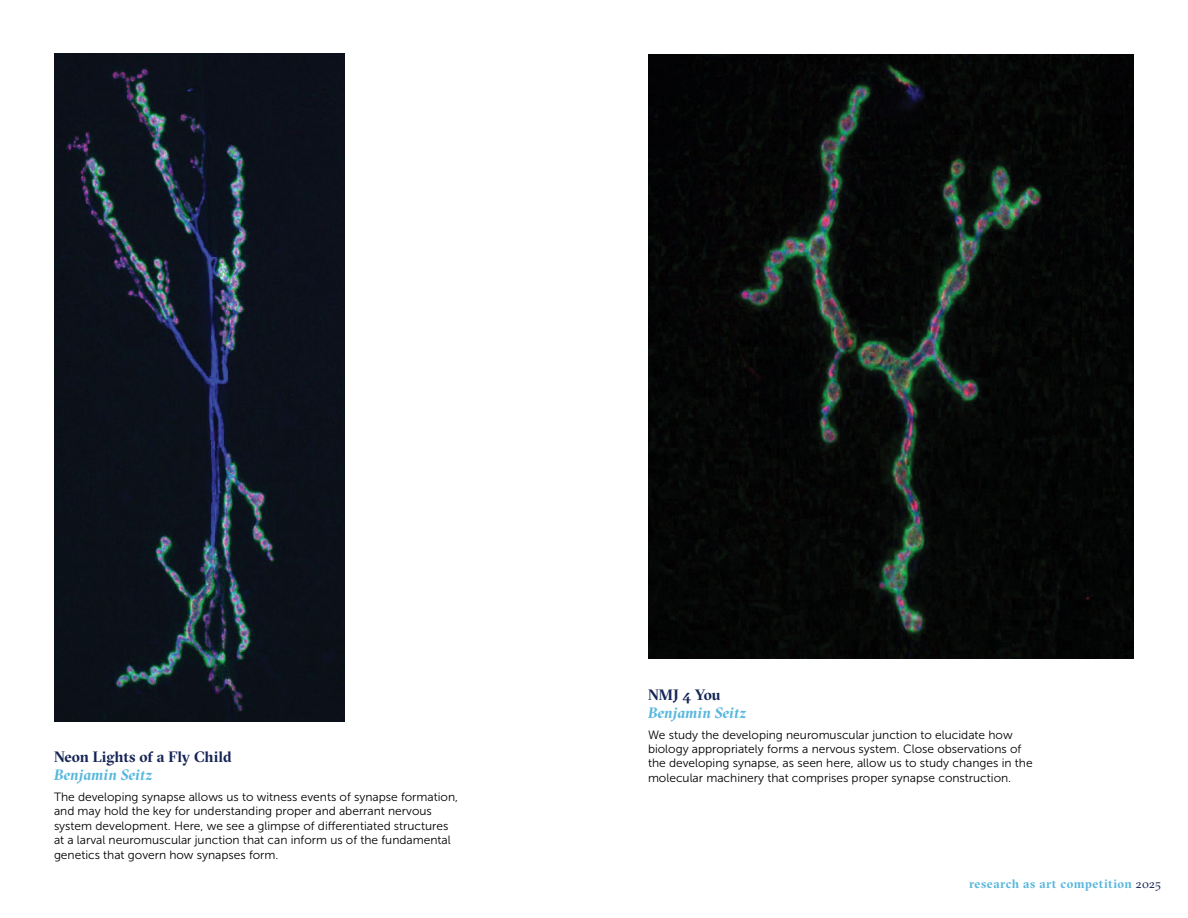
<style>
.page{position:relative;width:1188px;height:918px;background:#fff}
.page>*{position:absolute;margin:0;border:0;box-sizing:border-box;transform-origin:0 0}
.t1{font:700 15px "GT Sectra Fine";color:#152456}
.t2{font:italic 700 15px "GT Sectra Fine";letter-spacing:.005em;color:#58b7dd}
.t3{font:700 12.15px "GT Sectra Fine";letter-spacing:.045em;color:#58b7dd}
.t4{font:12px/14.4px "Museo Sans 300";color:#000}
.s1{font-weight:400;color:#152456}
</style>
<div class="page">
<img style="left:54px;top:54px;width:290px;height:667px">
<img style="left:648px;top:54px;width:486px;height:605px">
<p class="t1" style="left:54px;top:748px;width:179px">Neon Lights of a Fly Child</p>
<p class="t2" style="left:54px;top:766px;width:100px">Benjamin Seitz</p>
<p class="t4" style="left:54px;top:790px;width:406px">The developing synapse allows us to witness events of synapse formation, and may hold the key for understanding proper and aberrant nervous system development. Here, we see a glimpse of differentiated structures at a larval neuromuscular junction that can inform us of the fundamental genetics that govern how synapses form.</p>
<p class="t1" style="left:648px;top:686px;width:74px">NMJ 4 You</p>
<p class="t2" style="left:648px;top:703px;width:100px">Benjamin Seitz</p>
<p class="t4" style="left:648px;top:727px;width:386px">We study the developing neuromuscular junction to elucidate how biology appropriately forms a nervous system. Close observations of the developing synapse, as seen here, allow us to study changes in the molecular machinery that comprises proper synapse construction.</p>
<p class="t3" style="left:969px;top:876px;width:193px">research as art competition <span class="s1">2025</span></p>
</div>
